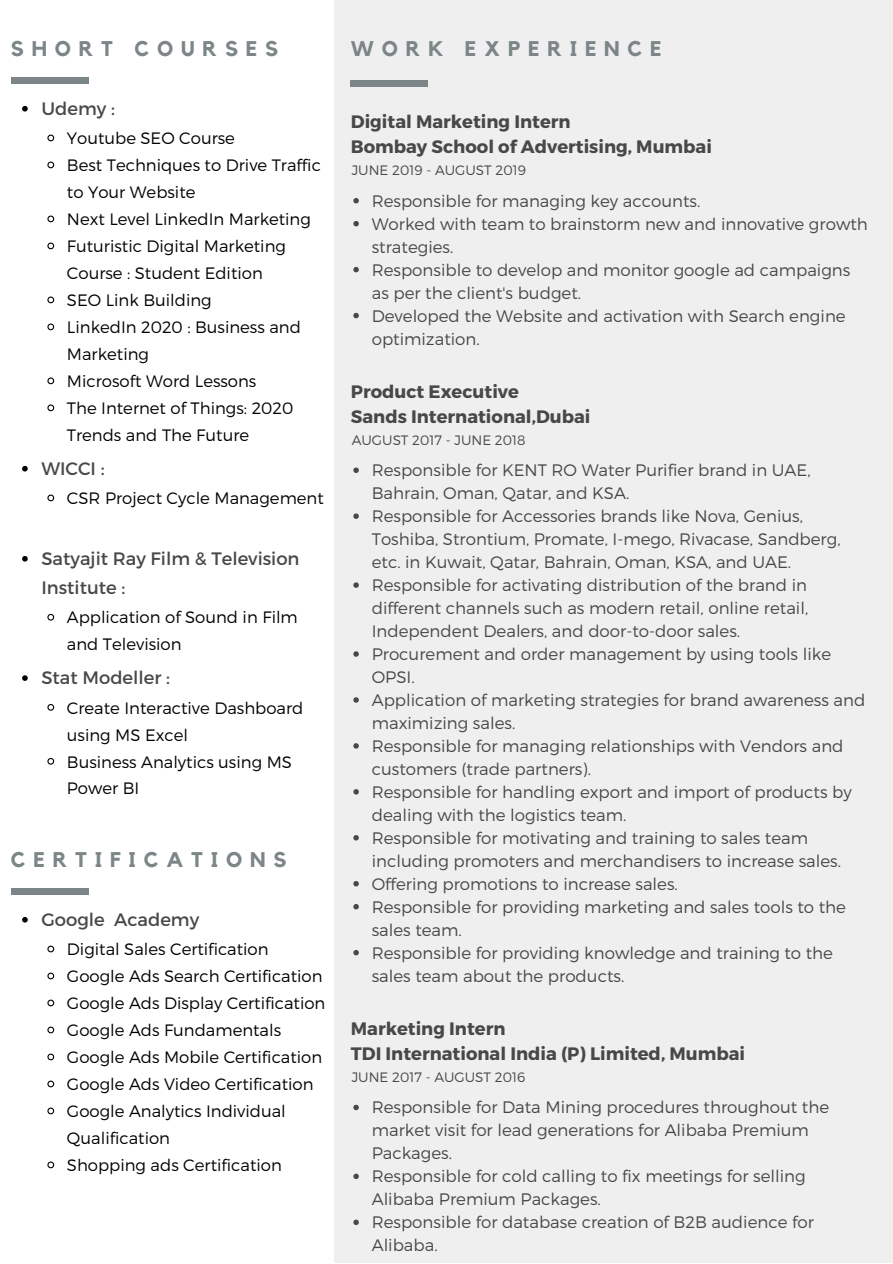
<style>
.page{position:relative;width:893px;height:1264px;background:#fff}
.page>*{position:absolute;margin:0;border:0;box-sizing:border-box;transform-origin:0 0}
.t1{font:700 21.15px "Kollektif";letter-spacing:.37em;color:#7c8587}
.t2{font:700 18px "Montserrat";color:#484848}
.t3{font:18px/29.2px "Montserrat";color:#484848}
.t4{font:300 16.65px/23px "Montserrat";color:#484848}
.t5{font:300 16.5px/27px "Montserrat";color:#000}
.t6{font:300 13.65px "Montserrat";color:#484848}
</style>
<div class="page">
<svg style="left:22px;top:106px;width:6px;height:5px"></svg>
<svg style="left:47px;top:134px;width:8px;height:8px"></svg>
<svg style="left:47px;top:161px;width:8px;height:8px"></svg>
<svg style="left:47px;top:215px;width:8px;height:8px"></svg>
<svg style="left:47px;top:242px;width:8px;height:8px"></svg>
<svg style="left:47px;top:296px;width:8px;height:8px"></svg>
<svg style="left:47px;top:323px;width:8px;height:8px"></svg>
<svg style="left:47px;top:377px;width:8px;height:8px"></svg>
<svg style="left:47px;top:404px;width:8px;height:8px"></svg>
<svg style="left:22px;top:466px;width:6px;height:5px"></svg>
<svg style="left:47px;top:494px;width:8px;height:8px"></svg>
<svg style="left:22px;top:556px;width:6px;height:5px"></svg>
<svg style="left:47px;top:613px;width:8px;height:8px"></svg>
<div style="left:11px;top:77px;width:78px;height:7px;background:#7c8587"></div>
<div style="left:334px;top:0;width:558px;height:1262px;background:#efefef"></div>
<svg style="left:353px;top:467px;width:6px;height:6px"></svg>
<svg style="left:353px;top:513px;width:6px;height:6px"></svg>
<svg style="left:353px;top:582px;width:6px;height:6px"></svg>
<svg style="left:353px;top:651px;width:6px;height:5px"></svg>
<svg style="left:353px;top:697px;width:6px;height:5px"></svg>
<svg style="left:353px;top:743px;width:6px;height:5px"></svg>
<svg style="left:353px;top:789px;width:6px;height:5px"></svg>
<svg style="left:353px;top:835px;width:6px;height:5px"></svg>
<svg style="left:353px;top:881px;width:6px;height:5px"></svg>
<svg style="left:353px;top:904px;width:6px;height:5px"></svg>
<svg style="left:353px;top:950px;width:6px;height:5px"></svg>
<svg style="left:353px;top:1104px;width:6px;height:6px"></svg>
<svg style="left:353px;top:1173px;width:6px;height:6px"></svg>
<svg style="left:353px;top:1219px;width:6px;height:5px"></svg>
<svg style="left:353px;top:198px;width:6px;height:5px"></svg>
<svg style="left:353px;top:221px;width:6px;height:5px"></svg>
<svg style="left:353px;top:267px;width:6px;height:5px"></svg>
<svg style="left:353px;top:313px;width:6px;height:5px"></svg>
<div style="left:350px;top:80px;width:78px;height:7px;background:#7c8587"></div>
<svg style="left:22px;top:917px;width:6px;height:5px"></svg>
<svg style="left:47px;top:945px;width:8px;height:8px"></svg>
<svg style="left:47px;top:972px;width:8px;height:8px"></svg>
<svg style="left:47px;top:999px;width:8px;height:8px"></svg>
<svg style="left:47px;top:1026px;width:8px;height:8px"></svg>
<svg style="left:47px;top:1053px;width:8px;height:8px"></svg>
<svg style="left:47px;top:1080px;width:8px;height:8px"></svg>
<svg style="left:47px;top:1107px;width:8px;height:8px"></svg>
<svg style="left:47px;top:1161px;width:8px;height:8px"></svg>
<div style="left:11px;top:888px;width:78px;height:7px;background:#7c8587"></div>
<svg style="left:22px;top:675px;width:6px;height:6px"></svg>
<svg style="left:47px;top:704px;width:8px;height:7px"></svg>
<svg style="left:47px;top:758px;width:8px;height:7px"></svg>
<p class="t1" style="left:11px;top:39px;width:269px">SHORT COURSES</p>
<p class="t3" style="left:41px;top:93px;width:75px">Udemy :</p>
<p class="t5" style="left:67px;top:124px;width:169px">Youtube SEO Course</p>
<p class="t5" style="left:67px;top:151px;width:255px">Best Techniques to Drive Traffic to Your Website</p>
<p class="t5" style="left:67px;top:205px;width:245px">Next Level LinkedIn Marketing</p>
<p class="t5" style="left:67px;top:232px;width:220px">Futuristic Digital Marketing<br>Course : Student Edition</p>
<p class="t5" style="left:67px;top:286px;width:146px">SEO Link Building</p>
<p class="t5" style="left:67px;top:313px;width:235px">LinkedIn 2020 : Business and<br>Marketing</p>
<p class="t5" style="left:67px;top:367px;width:191px">Microsoft Word Lessons</p>
<p class="t5" style="left:67px;top:394px;width:228px">The Internet of Things: 2020<br>Trends and The Future</p>
<p class="t3" style="left:41px;top:453px;width:65px">WICCI :</p>
<p class="t5" style="left:67px;top:484px;width:258px">CSR Project Cycle Management</p>
<p class="t3" style="left:41px;top:543px;width:259px">Satyajit Ray Film &amp; Television<br>Institute :</p>
<p class="t5" style="left:67px;top:603px;width:232px">Application of Sound in Film and Television</p>
<p class="t3" style="left:41px;top:662px;width:130px">Stat Modeller :</p>
<p class="t5" style="left:67px;top:693px;width:238px">Create Interactive Dashboard using MS Excel</p>
<p class="t5" style="left:67px;top:747px;width:226px">Business Analytics using MS<br>Power BI</p>
<p class="t1" style="left:11px;top:849px;width:277px">CERTIFICATIONS</p>
<p class="t3" style="left:41px;top:904px;width:159px">Google Academy</p>
<p class="t5" style="left:67px;top:935px;width:203px">Digital Sales Certification</p>
<p class="t5" style="left:67px;top:962px;width:257px">Google Ads Search Certification</p>
<p class="t5" style="left:67px;top:988px;width:260px">Google Ads Display Certification</p>
<p class="t5" style="left:67px;top:1015px;width:216px">Google Ads Fundamentals</p>
<p class="t5" style="left:67px;top:1042px;width:257px">Google Ads Mobile Certification</p>
<p class="t5" style="left:67px;top:1069px;width:248px">Google Ads Video Certification</p>
<p class="t5" style="left:67px;top:1096px;width:220px">Google Analytics Individual<br>Qualification</p>
<p class="t5" style="left:67px;top:1150px;width:216px">Shopping ads Certification</p>
<p class="t1" style="left:351px;top:39px;width:312px">WORK EXPERIENCE</p>
<p class="t2" style="left:351px;top:110px;width:221px">Digital Marketing Intern</p>
<p class="t2" style="left:351px;top:135px;width:362px">Bombay School of Advertising, Mumbai</p>
<p class="t4" style="left:372px;top:188px;width:330px">Responsible for managing key accounts.</p>
<p class="t4" style="left:372px;top:211px;width:497px">Worked with team to brainstorm new and innovative growth strategies.</p>
<p class="t4" style="left:372px;top:257px;width:480px">Responsible to develop and monitor google ad campaigns as per the client's budget.</p>
<p class="t4" style="left:372px;top:303px;width:475px">Developed the Website and activation with Search engine optimization.</p>
<p class="t6" style="left:352px;top:161px;width:176px">JUNE 2019 - AUGUST 2019</p>
<p class="t2" style="left:351px;top:379px;width:169px">Product Executive</p>
<p class="t2" style="left:351px;top:405px;width:241px">Sands International,Dubai</p>
<p class="t6" style="left:352px;top:431px;width:175px">AUGUST 2017 - JUNE 2018</p>
<p class="t4" style="left:372px;top:458px;width:440px">Responsible for KENT RO Water Purifier brand in UAE,<br>Bahrain, Oman, Qatar, and KSA.</p>
<p class="t4" style="left:372px;top:504px;width:470px">Responsible for Accessories brands like Nova, Genius,<br>Toshiba, Strontium, Promate, I-mego, Rivacase, Sandberg, etc. in Kuwait, Qatar, Bahrain, Oman, KSA, and UAE.</p>
<p class="t4" style="left:372px;top:573px;width:438px;text-align:justify">Responsible for activating distribution of the brand in different channels such as modern retail, online retail, Independent Dealers, and door-to-door sales.</p>
<p class="t4" style="left:372px;top:641px;width:461px">Procurement and order management by using tools like<br>OPSI.</p>
<p class="t4" style="left:372px;top:687px;width:495px">Application of marketing strategies for brand awareness and maximizing sales.</p>
<p class="t4" style="left:372px;top:733px;width:473px">Responsible for managing relationships with Vendors and customers (trade partners).</p>
<p class="t4" style="left:372px;top:779px;width:481px">Responsible for handling export and import of products by dealing with the logistics team.</p>
<p class="t4" style="left:372px;top:825px;width:471px">Responsible for motivating and training to sales team including promoters and merchandisers to increase sales.</p>
<p class="t4" style="left:372px;top:871px;width:307px">Offering promotions to increase sales.</p>
<p class="t4" style="left:372px;top:894px;width:476px">Responsible for providing marketing and sales tools to the sales team.</p>
<p class="t4" style="left:372px;top:940px;width:463px">Responsible for providing knowledge and training to the sales team about the products.</p>
<p class="t2" style="left:351px;top:1016px;width:156px">Marketing Intern</p>
<p class="t2" style="left:351px;top:1041px;width:395px">TDI International India (P) Limited, Mumbai</p>
<p class="t4" style="left:372px;top:1095px;width:459px">Responsible for Data Mining procedures throughout the market visit for lead generations for Alibaba Premium<br>Packages.</p>
<p class="t4" style="left:372px;top:1164px;width:435px">Responsible for cold calling to fix meetings for selling<br>Alibaba Premium Packages.</p>
<p class="t4" style="left:372px;top:1210px;width:443px">Responsible for database creation of B2B audience for<br>Alibaba.</p>
<p class="t6" style="left:352px;top:1068px;width:175px">JUNE 2017 - AUGUST 2016</p>
</div>
